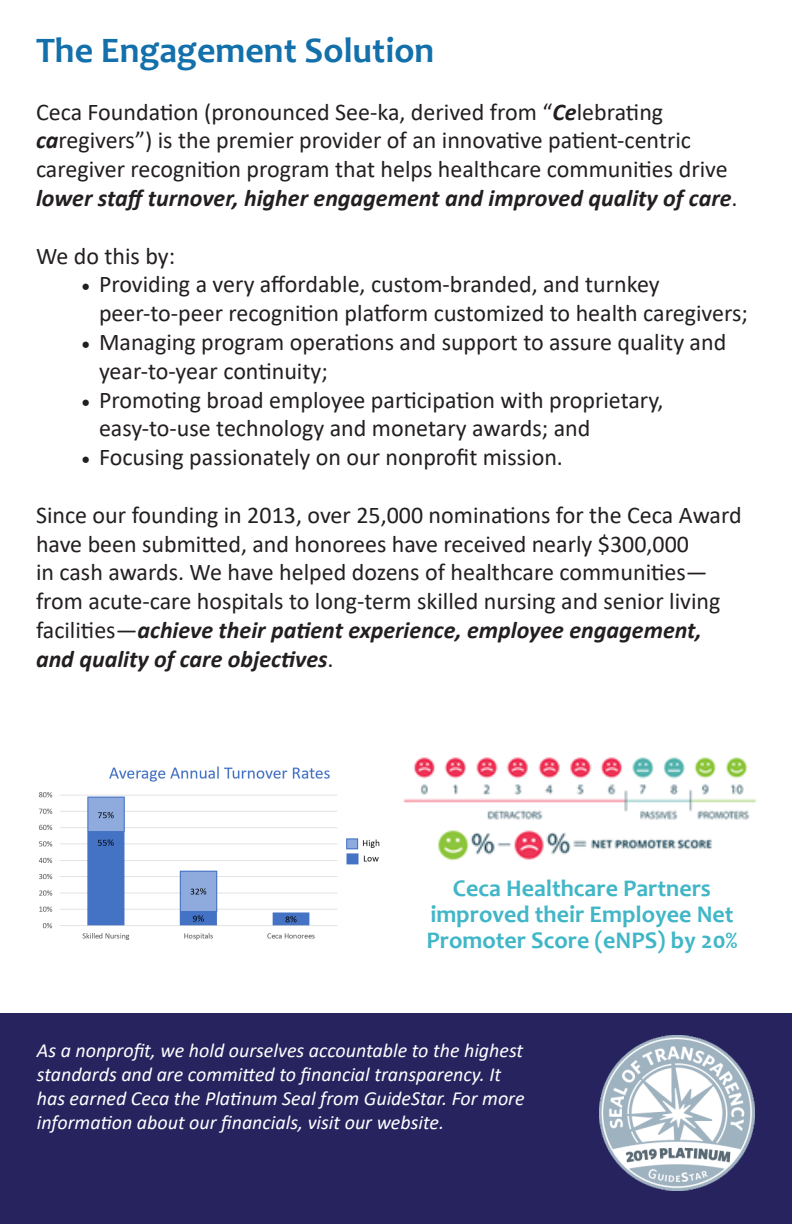
<style>
.page{position:relative;width:792px;height:1224px;background:#fff}
.page>*{position:absolute;margin:0;border:0;box-sizing:border-box;transform-origin:0 0}
.t1{font:700 36px "Candara";color:#1370aa}
.t2{font:24px/28.8px "Calibri";color:#231f20}
.t3{font:700 24px/26px "Candara";color:#40b6c7}
.t4{font:italic 20px/24px "Calibri";color:#fff}
.s1{font-weight:700;font-style:italic}
.s2{font-family:"Minion Pro"}
</style>
<div class="page">
<div style="left:0;top:1013px;width:792px;height:211px;background:#27235f"></div>
<img style="left:403px;top:757px;width:353px;height:104px">
<img style="left:600px;top:1035px;width:155px;height:155px">
<img style="left:38px;top:766px;width:342px;height:174px">
<p class="t1" style="left:36px;top:28px;width:400px">The Engagement Solution</p>
<p class="t2" style="left:36px;top:97px;width:703px">Ceca Foundation (pronounced See-ka, derived from “<span class="s1">Ce</span>lebrating <span class="s1">ca</span>regivers”) is the premier provider of an innovative patient-centric caregiver recognition program that helps healthcare communities drive <span class="s1">lower staff turnover, higher engagement and improved quality of care</span>.</p>
<p class="t2" style="left:36px;top:241px;width:141px">We do this by:</p>
<p class="t2" style="left:99px;top:270px;width:650px;text-indent:-18px"><span class="s2">•</span> Providing a very affordable, custom-branded, and turnkey peer-to-peer recognition platform customized to health caregivers;</p>
<p class="t2" style="left:99px;top:327px;width:629px;text-indent:-18px"><span class="s2">•</span> Managing program operations and support to assure quality and year-to-year continuity;</p>
<p class="t2" style="left:99px;top:385px;width:566px;text-indent:-18px"><span class="s2">•</span> Promoting broad employee participation with proprietary, easy-to-use technology and monetary awards; and</p>
<p class="t2" style="left:81px;top:442px;width:484px"><span class="s2">•</span> Focusing passionately on our nonprofit mission.</p>
<p class="t2" style="left:36px;top:500px;width:707px">Since our founding in 2013, over 25,000 nominations for the Ceca Award have been submitted, and honorees have received nearly $300,000<br>in cash awards. We have helped dozens of healthcare communities— from acute-care hospitals to long-term skilled nursing and senior living facilities—<span class="s1">achieve their patient experience, employee engagement, and quality of care objectives</span>.</p>
<p class="t3" style="left:453px;top:874px;width:260px">Ceca Healthcare Partners</p>
<p class="t3" style="left:426px;top:900px;width:313px">improved their Employee Net<br>Promoter Score (eNPS) by 20%</p>
<p class="t4" style="left:37px;top:1037px;width:489px">As a nonprofit, we hold ourselves accountable to the highest standards and are committed to financial transparency. It has earned Ceca the Platinum Seal from GuideStar. For more information about our financials, visit our website.</p>
</div>
